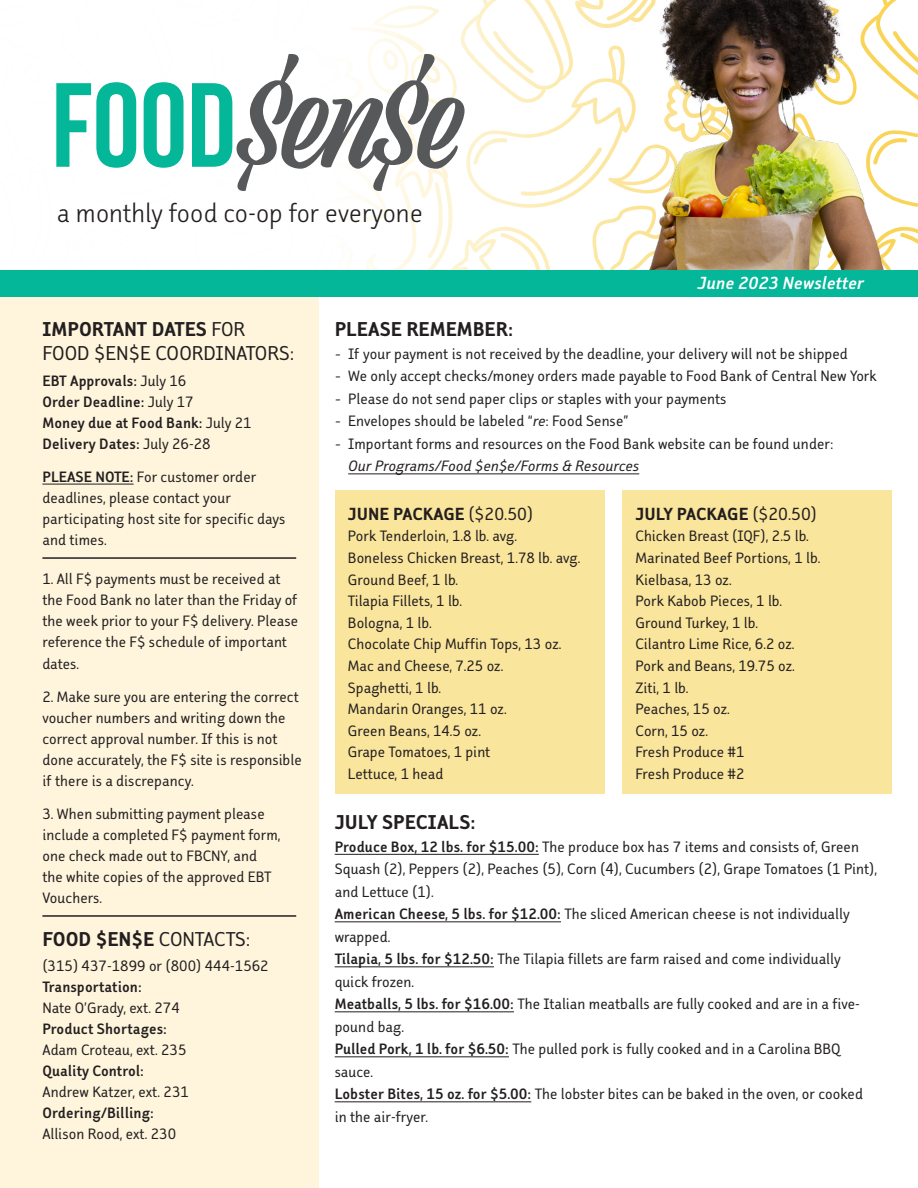
<style>
.page{position:relative;width:918px;height:1188px;background:#fff}
.page>*{position:absolute;margin:0;border:0;box-sizing:border-box;transform-origin:0 0}
.t1{font:31.5px "Faceplate Sans OT A Gauge";color:#231f20}
.t2{font:24px "Faceplate Sans OT E Gauge";color:#231f20}
.t3{font:24px "Faceplate Sans OT B Gauge";color:#231f20}
.t4{font:21px "Faceplate Sans OT E Gauge";color:#231f20}
.t5{font:21px "Faceplate Sans OT D Oblique";letter-spacing:.005em;color:#fff}
.t6{font:18px/21px "Faceplate Sans OT B Gauge";color:#231f20}
.t7{font:18px "Faceplate Sans OT D Gauge";letter-spacing:.005em;color:#231f20}
.s1{font-family:"Faceplate Sans OT B Gauge"}
.s2{font-family:"Faceplate Sans OT D Gauge"}
.s3{font-family:"Minion Pro"}
.s4{font-family:"Faceplate Sans OT B Oblique"}
</style>
<div class="page">
<div style="left:0;top:297px;width:319px;height:891px;background:#fef5dc"></div>
<div style="left:0;top:270px;width:918px;height:27px;background:#04b799"></div>
<hr style="left:42px;top:915px;width:254px;height:2px;background:#231f20">
<hr style="left:42px;top:557px;width:254px;height:2px;background:#231f20">
<hr style="left:42px;top:484px;width:92px;height:1px;background:#231f20">
<svg style="left:56px;top:0;width:862px;height:270px"></svg>
<hr style="left:348px;top:474px;width:291px;height:1px;background:#231f20">
<hr style="left:335px;top:854px;width:204px;height:1px;background:#231f20">
<hr style="left:335px;top:922px;width:226px;height:1px;background:#231f20">
<hr style="left:335px;top:967px;width:159px;height:1px;background:#231f20">
<hr style="left:335px;top:1012px;width:179px;height:1px;background:#231f20">
<hr style="left:335px;top:1057px;width:174px;height:1px;background:#231f20">
<hr style="left:335px;top:1102px;width:196px;height:1px;background:#231f20">
<div style="left:335px;top:490px;width:270px;height:304px;background:#fae59c"></div>
<div style="left:622px;top:490px;width:270px;height:304px;background:#fae59c"></div>
<p class="t1" style="left:57px;top:197px;width:367px">a monthly food co-op for everyone</p>
<p class="t5" style="left:697px;top:272px;width:168px">June 2023 Newsletter</p>
<p class="t2" style="left:42px;top:316px;width:204px">IMPORTANT DATES <span class="s1">FOR</span></p>
<p class="t3" style="left:42px;top:341px;width:253px">FOOD $EN$E COORDINATORS:</p>
<p class="t7" style="left:42px;top:371px;width:145px">EBT Approvals: <span class="s1">July 16</span></p>
<p class="t7" style="left:42px;top:392px;width:153px">Order Deadline: <span class="s1">July 17</span></p>
<p class="t7" style="left:42px;top:413px;width:211px">Money due at Food Bank: <span class="s1">July 21</span></p>
<p class="t7" style="left:42px;top:434px;width:170px">Delivery Dates: <span class="s1">July 26-28</span></p>
<p class="t6" style="left:42px;top:466px;width:245px"><span class="s2">PLEASE NOTE:</span> For customer order deadlines, please contact your participating host site for specific days and times.</p>
<p class="t6" style="left:42px;top:568px;width:257px">1. All F$ payments must be received at the Food Bank no later than the Friday of the week prior to your F$ delivery. Please reference the F$ schedule of important dates.</p>
<p class="t6" style="left:42px;top:686px;width:261px">2. Make sure you are entering the correct voucher numbers and writing down the correct approval number. If this is not done accurately, the F$ site is responsible if there is a discrepancy.</p>
<p class="t6" style="left:42px;top:803px;width:224px">3. When submitting payment please</p>
<p class="t6" style="left:42px;top:824px;width:240px">include a completed F$ payment form, one check made out to FBCNY, and the white copies of the approved EBT<br>Vouchers.</p>
<p class="t2" style="left:42px;top:926px;width:210px">FOOD $EN$E <span class="s1">CONTACTS:</span></p>
<p class="t6" style="left:42px;top:956px;width:228px">(315) 437-1899 or (800) 444-1562</p>
<p class="t7" style="left:42px;top:977px;width:101px">Transportation:</p>
<p class="t6" style="left:42px;top:998px;width:139px">Nate O’Grady, ext. 274</p>
<p class="t7" style="left:42px;top:1019px;width:126px">Product Shortages:</p>
<p class="t6" style="left:42px;top:1040px;width:146px">Adam Croteau, ext. 235</p>
<p class="t7" style="left:42px;top:1061px;width:103px">Quality Control:</p>
<p class="t6" style="left:42px;top:1082px;width:148px">Andrew Katzer, ext. 231</p>
<p class="t7" style="left:42px;top:1103px;width:113px">Ordering/Billing:</p>
<p class="t6" style="left:42px;top:1124px;width:135px">Allison Rood, ext. 230</p>
<p class="t2" style="left:335px;top:316px;width:180px">PLEASE REMEMBER:</p>
<p class="t6" style="left:335px;top:343px;width:515px"><span class="s3">-</span> If your payment is not received by the deadline, your delivery will not be shipped</p>
<p class="t6" style="left:335px;top:366px;width:544px"><span class="s3">-</span> We only accept checks/money orders made payable to Food Bank of Central New York</p>
<p class="t6" style="left:335px;top:388px;width:393px"><span class="s3">-</span> Please do not send paper clips or staples with your payments</p>
<p class="t6" style="left:335px;top:411px;width:295px"><span class="s3">-</span> Envelopes should be labeled “<span class="s4">re</span>: Food Sense”</p>
<p class="t6" style="left:348px;top:432px;width:487px;line-height:22.5px;text-indent:-14px"><span class="s3">-</span> Important forms and resources on the Food Bank website can be found under:<br><span class="s4">Our Programs/Food $en$e/Forms &amp; Resources</span></p>
<p class="t4" style="left:348px;top:502px;width:187px">JUNE PACKAGE <span class="s1">($20.50)</span></p>
<p class="t6" style="left:348px;top:526px;width:171px">Pork Tenderloin, 1.8 lb. avg.</p>
<p class="t6" style="left:348px;top:547px;width:234px">Boneless Chicken Breast, 1.78 lb. avg.</p>
<p class="t6" style="left:348px;top:569px;width:112px">Ground Beef, 1 lb.</p>
<p class="t6" style="left:348px;top:590px;width:116px">Tilapia Fillets, 1 lb.</p>
<p class="t6" style="left:348px;top:612px;width:85px">Bologna, 1 lb.</p>
<p class="t6" style="left:348px;top:634px;width:215px">Chocolate Chip Muffin Tops, 13 oz.</p>
<p class="t6" style="left:348px;top:655px;width:157px">Mac and Cheese, 7.25 oz.</p>
<p class="t6" style="left:348px;top:677px;width:95px">Spaghetti, 1 lb.</p>
<p class="t6" style="left:348px;top:698px;width:160px">Mandarin Oranges, 11 oz.</p>
<p class="t6" style="left:348px;top:720px;width:135px">Green Beans, 14.5 oz.</p>
<p class="t6" style="left:348px;top:742px;width:144px">Grape Tomatoes, 1 pint</p>
<p class="t6" style="left:348px;top:763px;width:97px">Lettuce, 1 head</p>
<p class="t4" style="left:636px;top:502px;width:183px">JULY PACKAGE <span class="s1">($20.50)</span></p>
<p class="t6" style="left:636px;top:526px;width:175px">Chicken Breast (IQF), 2.5 lb.</p>
<p class="t6" style="left:636px;top:547px;width:186px">Marinated Beef Portions, 1 lb.</p>
<p class="t6" style="left:636px;top:569px;width:98px">Kielbasa, 13 oz.</p>
<p class="t6" style="left:636px;top:590px;width:148px">Pork Kabob Pieces, 1 lb.</p>
<p class="t6" style="left:636px;top:612px;width:124px">Ground Turkey, 1 lb.</p>
<p class="t6" style="left:636px;top:634px;width:160px">Cilantro Lime Rice, 6.2 oz.</p>
<p class="t6" style="left:636px;top:655px;width:161px">Pork and Beans, 19.75 oz.</p>
<p class="t6" style="left:636px;top:677px;width:55px">Ziti, 1 lb.</p>
<p class="t6" style="left:636px;top:698px;width:96px">Peaches, 15 oz.</p>
<p class="t6" style="left:636px;top:720px;width:74px">Corn, 15 oz.</p>
<p class="t6" style="left:636px;top:742px;width:110px">Fresh Produce #1</p>
<p class="t6" style="left:636px;top:763px;width:110px">Fresh Produce #2</p>
<p class="t2" style="left:335px;top:809px;width:142px">JULY SPECIALS:</p>
<p class="t6" style="left:335px;top:835px;width:544px;line-height:22.5px"><span class="s2">Produce Box, 12 lbs. for $15.00:</span> The produce box has 7 items and consists of, Green<br>Squash (2), Peppers (2), Peaches (5), Corn (4), Cucumbers (2), Grape Tomatoes (1 Pint), and Lettuce (1).</p>
<p class="t6" style="left:335px;top:903px;width:516px;line-height:22.5px"><span class="s2">American Cheese, 5 lbs. for $12.00:</span> The sliced American cheese is not individually wrapped.</p>
<p class="t6" style="left:335px;top:948px;width:508px;line-height:22.5px"><span class="s2">Tilapia, 5 lbs. for $12.50:</span> The Tilapia fillets are farm raised and come individually quick frozen.</p>
<p class="t6" style="left:335px;top:993px;width:527px;line-height:22.5px"><span class="s2">Meatballs, 5 lbs. for $16.00:</span> The Italian meatballs are fully cooked and are in a five&shy;pound bag.</p>
<p class="t6" style="left:335px;top:1038px;width:507px;line-height:22.5px"><span class="s2">Pulled Pork, 1 lb. for $6.50:</span> The pulled pork is fully cooked and in a Carolina BBQ sauce.</p>
<p class="t6" style="left:335px;top:1083px;width:530px;line-height:22.5px"><span class="s2">Lobster Bites, 15 oz. for $5.00:</span> The lobster bites can be baked in the oven, or cooked in the air-fryer.</p>
</div>
